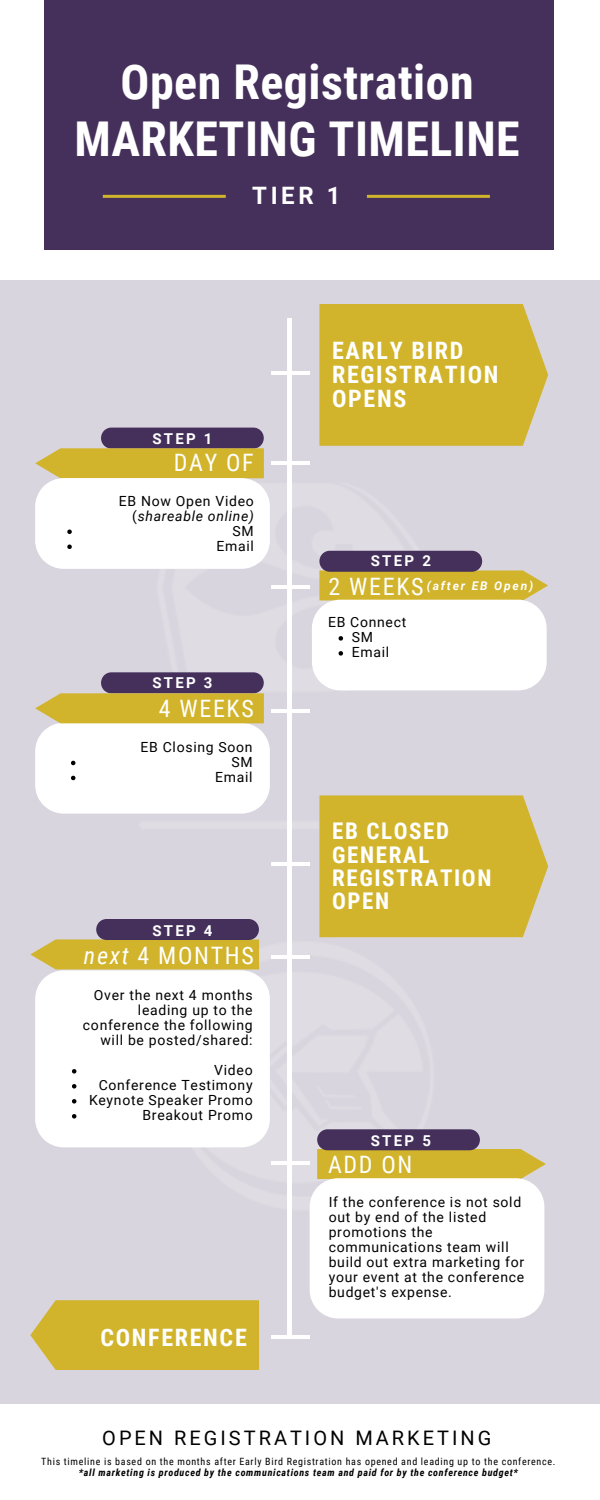
<style>
.page{position:relative;width:600px;height:1500px;background:#fff}
.page>*{position:absolute;margin:0;border:0;box-sizing:border-box;transform-origin:0 0}
.t1{font:700 48px/57px "Roboto Condensed";letter-spacing:.01em;color:#fff;text-align:center}
.t2{font:700 24px/24px "Roboto Condensed";letter-spacing:.07em;color:#fff}
.t3{font:24px "Roboto Condensed";letter-spacing:.07em;color:#fff}
.t4{font:700 24px "Roboto";color:#fff}
.t5{font:700 23px/23.2px "Roboto Condensed";letter-spacing:.07em;color:#fff}
.t6{font:20px "Roboto";letter-spacing:.15em;color:#000}
.t7{font:700 15px "Roboto";letter-spacing:.15em;color:#fff}
.t8{font:14px/15px "Roboto";letter-spacing:.05em;color:#000;text-align:right}
.t9{font:italic 14px/15px "Roboto";letter-spacing:.05em;color:#000;text-align:right}
.t10{font:italic 700 12px "Roboto";letter-spacing:.15em;color:#fff}
.t11{font:10px "Roboto Condensed";letter-spacing:.07em;color:#000}
.t12{font:italic 700 10px "Roboto Condensed";letter-spacing:.07em;color:#000}
.s1{font-style:normal}
.s2{font-style:italic}
</style>
<div class="page">
<div style="left:44px;top:0;width:509px;height:250px;background:#44305a"></div>
<div style="left:0;top:280px;width:600px;height:1123px;background:#d9d5de"></div>
<svg style="left:35px;top:428px;width:235px;height:141px;background:#e0d8c2"></svg>
<hr style="left:271px;top:461px;width:39px;height:4px;background:#fff">
<div style="left:287px;top:318px;width:5px;height:1018px;background:#fff"></div>
<hr style="left:271px;top:1161px;width:39px;height:4px;background:#fff">
<svg style="left:310px;top:1129px;width:236px;height:189px;background:#e8e2d3"></svg>
<svg style="left:30px;top:919px;width:229px;height:50px"></svg>
<hr style="left:271px;top:955px;width:39px;height:4px;background:#fff">
<div style="left:35px;top:970px;width:235px;height:177px;background:#fff"></div>
<svg style="left:72px;top:1069px;width:4px;height:5px"></svg>
<svg style="left:72px;top:1084px;width:4px;height:5px"></svg>
<svg style="left:72px;top:1099px;width:4px;height:5px"></svg>
<svg style="left:72px;top:1114px;width:4px;height:5px"></svg>
<hr style="left:271px;top:709px;width:39px;height:4px;background:#fff">
<svg style="left:35px;top:672px;width:235px;height:142px;background:#dfd7c2"></svg>
<hr style="left:271px;top:863px;width:39px;height:3px;background:#fff">
<div style="left:319px;top:795px;width:229px;height:142px;background:#d1b42b"></div>
<svg style="left:30px;top:1300px;width:229px;height:70px;background:#d1b535"></svg>
<hr style="left:271px;top:1335px;width:39px;height:4px;background:#fff">
<hr style="left:271px;top:585px;width:39px;height:4px;background:#fff">
<svg style="left:312px;top:551px;width:236px;height:139px;background:#e0d8c3"></svg>
<div style="left:319px;top:304px;width:229px;height:142px;background:#d1b42b"></div>
<hr style="left:271px;top:371px;width:39px;height:4px;background:#fff">
<hr style="left:367px;top:195px;width:123px;height:3px;background:#d1b42b">
<hr style="left:103px;top:195px;width:123px;height:3px;background:#d1b42b">
<h1 class="t1" style="left:74px;top:54px;width:447px">Open Registration<br>MARKETING TIMELINE</h1>
<h2 class="t4" style="left:252px;top:182px;width:90px">TIER 1</h2>
<p class="t7" style="left:152px;top:430px;width:62px">STEP 1</p>
<h2 class="t3" style="left:174px;top:449px;width:81px">DAY OF</h2>
<p class="t9" style="left:119px;top:493px;width:136px"><span class="s1">EB Now Open Video (</span>shareable online)</p>
<p class="t8" style="left:216px;top:523px;width:39px">SM<br>Email</p>
<p class="t7" style="left:152px;top:674px;width:62px">STEP 3</p>
<h2 class="t3" style="left:159px;top:695px;width:97px">4 WEEKS</h2>
<p class="t8" style="left:141px;top:739px;width:114px">EB Closing Soon</p>
<p class="t8" style="left:215px;top:754px;width:39px">SM<br>Email</p>
<p class="t7" style="left:152px;top:922px;width:62px">STEP 4</p>
<h2 class="t3" style="left:84px;top:941px;width:171px"><span class="s2">next</span> 4 MONTHS</h2>
<p class="t8" style="left:83px;top:988px;width:171px">Over the next 4 months leading up to the conference the following will be posted/shared:</p>
<p class="t8" style="left:89px;top:1063px;width:165px">Video<br>Conference Testimony<br>Keynote Speaker Promo<br>Breakout Promo</p>
<h2 class="t2" style="left:100px;top:1326px;width:148px">CONFERENCE</h2>
<h2 class="t2" style="left:332px;top:339px;width:168px">EARLY BIRD<br>REGISTRATION<br>OPENS</h2>
<p class="t7" style="left:371px;top:552px;width:62px">STEP 2</p>
<p class="t10" style="left:427px;top:579px;width:108px">(after EB Open)</p>
<h2 class="t3" style="left:328px;top:572px;width:97px">2 WEEKS</h2>
<p class="t8" style="left:352px;top:630px;width:39px;text-align:left">SM<br>Email</p>
<p class="t8" style="left:328px;top:615px;width:80px">EB Connect</p>
<h3 class="t5" style="left:332px;top:820px;width:161px">EB CLOSED<br>GENERAL<br>REGISTRATION<br>OPEN</h3>
<p class="t7" style="left:371px;top:1132px;width:62px">STEP 5</p>
<h2 class="t3" style="left:328px;top:1151px;width:86px">ADD ON</h2>
<p class="t8" style="left:329px;top:1195px;width:197px;text-align:left">If the conference is not sold out by end of the listed promotions the communications team will build out extra marketing for your event at the conference budget's expense.</p>
<h3 class="t6" style="left:102px;top:1427px;width:391px">OPEN REGISTRATION MARKETING</h3>
<p class="t11" style="left:41px;top:1455px;width:516px">This timeline is based on the months after Early Bird Registration has opened and leading up to the conference.</p>
<p class="t12" style="left:79px;top:1467px;width:441px">*all marketing is produced by the communications team and paid for by the conference budget*</p>
</div>
